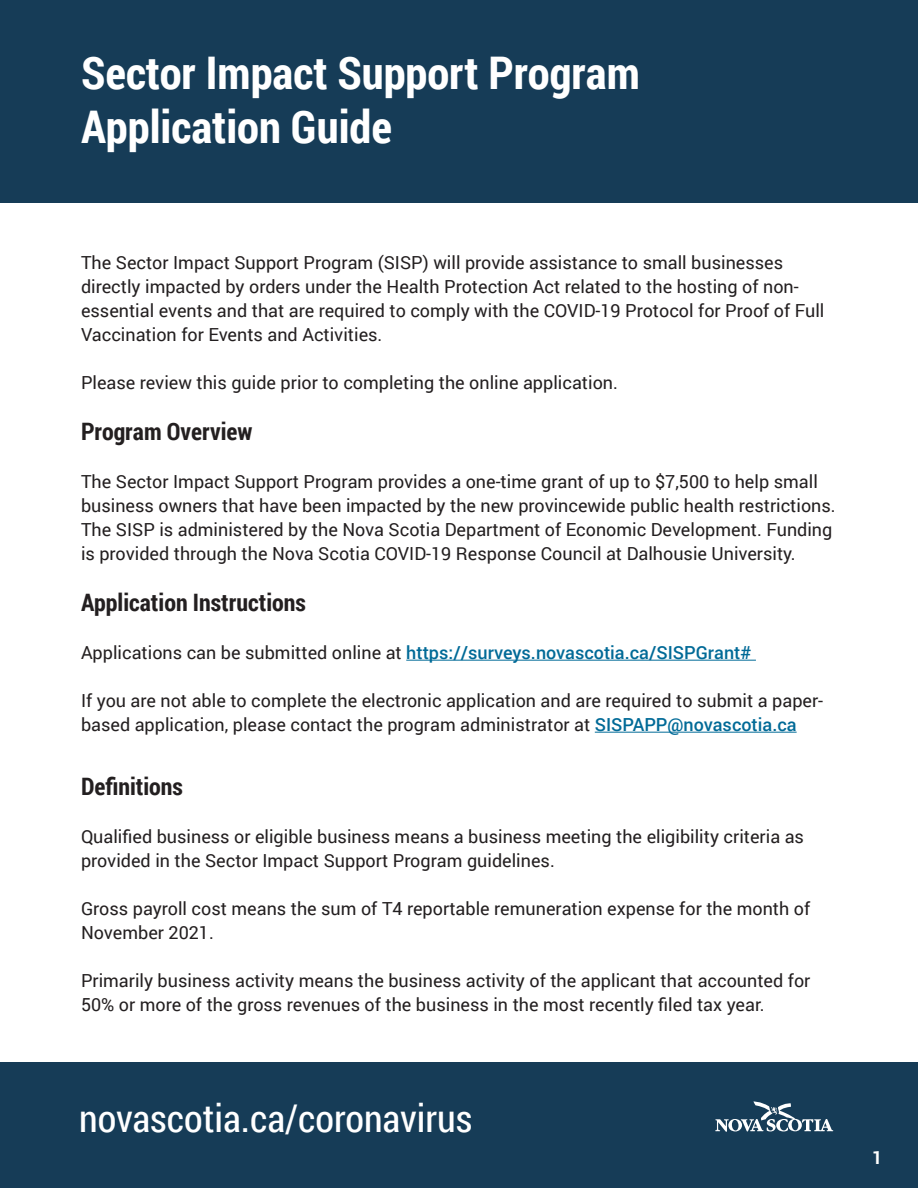
<style>
.page{position:relative;width:918px;height:1188px;background:#fff}
.page>*{position:absolute;margin:0;border:0;box-sizing:border-box;transform-origin:0 0}
.t1{font:700 45px "Roboto Condensed";color:#fff}
.t2{font:38.25px "Roboto Condensed";color:#fff}
.Header_3{font:700 24px "Roboto Condensed";color:#231f20}
.Text{font:18px/24px "Roboto";color:#231f20}
.Text-2{font:500 18px "Roboto";color:#006a97}
.t3{font:700 18px "Roboto";color:#fff}
.s1{font-weight:400;color:#231f20}
.s2{font-weight:500;color:#006a97}
</style>
<div class="page">
<div style="left:0;top:1063px;width:918px;height:125px;background:#163c57"></div>
<svg style="left:715px;top:1101px;width:118px;height:31px"></svg>
<div style="left:0;top:0;width:918px;height:202px;background:#163c57"></div>
<hr style="left:406px;top:660px;width:350px;height:1px;background:#006a97">
<hr style="left:595px;top:732px;width:202px;height:1px;background:#006a97">
<p class="t1" style="left:81px;top:41px;width:560px">Sector Impact Support Program</p>
<p class="t1" style="left:81px;top:95px;width:313px">Application Guide</p>
<p class="Text" style="left:81px;top:250px;width:745px">The Sector Impact Support Program (SISP) will provide assistance to small businesses directly impacted by orders under the Health Protection Act related to the hosting of non&shy;essential events and that are required to comply with the COVID-19 Protocol for Proof of Full Vaccination for Events and Activities.</p>
<p class="Text" style="left:81px;top:370px;width:538px">Please review this guide prior to completing the online application.</p>
<p class="Header_3" style="left:81px;top:414px;width:173px">Program Overview</p>
<p class="Text" style="left:81px;top:469px;width:756px">The Sector Impact Support Program provides a one-time grant of up to $7,500 to help small business owners that have been impacted by the new provincewide public health restrictions.<br>The SISP is administered by the Nova Scotia Department of Economic Development. Funding is provided through the Nova Scotia COVID-19 Response Council at Dalhousie University.</p>
<p class="Header_3" style="left:81px;top:585px;width:226px">Application Instructions</p>
<p class="Text-2" style="left:81px;top:640px;width:672px"><span class="s1">Applications can be submitted online at</span> https://surveys.novascotia.ca/SISPGrant#</p>
<p class="Text" style="left:81px;top:688px;width:744px">If you are not able to complete the electronic application and are required to submit a paper&shy;based application, please contact the program administrator at <span class="s2">SISPAPP@novascotia.ca</span></p>
<p class="Header_3" style="left:81px;top:770px;width:104px">Definitions</p>
<p class="Text" style="left:81px;top:824px;width:725px">Qualified business or eligible business means a business meeting the eligibility criteria as provided in the Sector Impact Support Program guidelines.</p>
<p class="Text" style="left:81px;top:896px;width:731px">Gross payroll cost means the sum of T4 reportable remuneration expense for the month of<br>November 2021.</p>
<p class="Text" style="left:81px;top:968px;width:731px">Primarily business activity means the business activity of the applicant that accounted for<br>50% or more of the gross revenues of the business in the most recently filed tax year.</p>
<h2 class="t2" style="left:79px;top:1092px;width:395px">novascotia.ca/coronavirus</h2>
<p class="t3" style="left:872px;top:1145px;width:12px">1</p>
</div>
